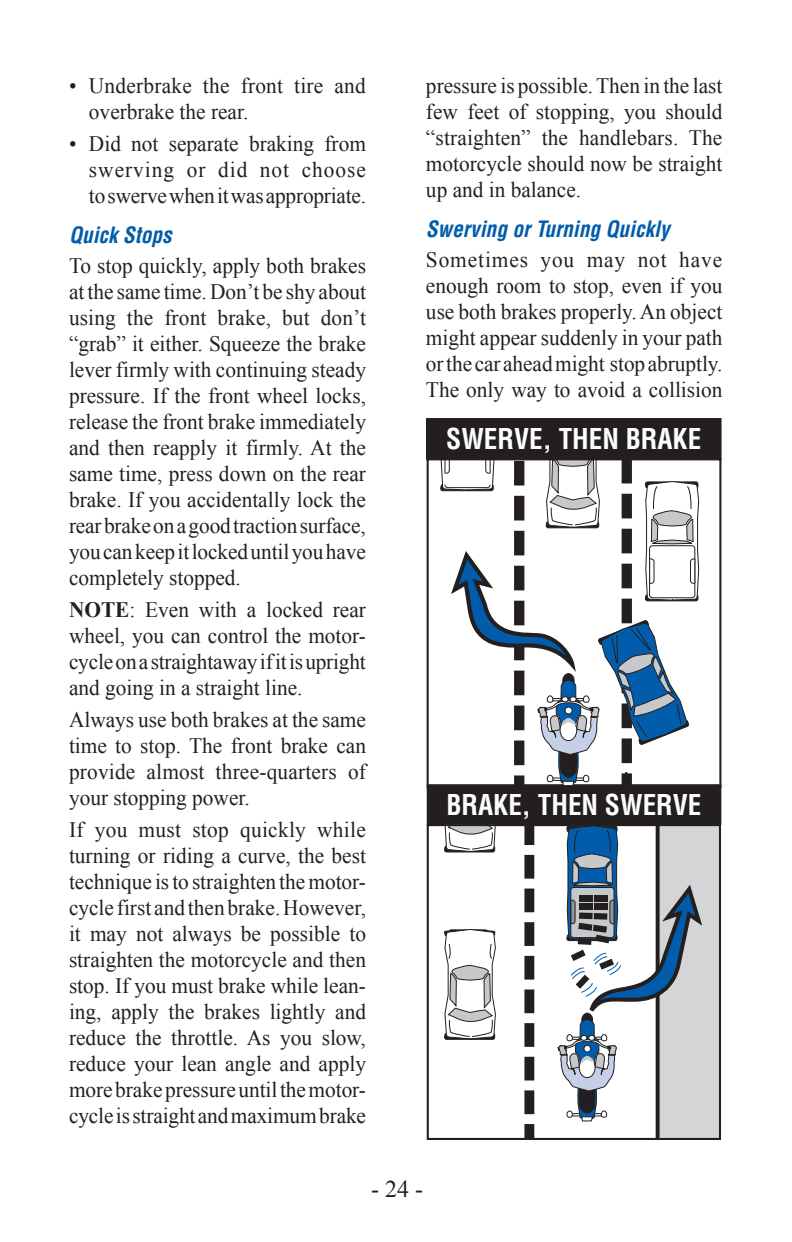
<style>
.page{position:relative;width:792px;height:1242px;background:#fff}
.page>*{position:absolute;margin:0;border:0;box-sizing:border-box;transform-origin:0 0}
.t1{font:700 condensed 28px "Helvetica LT Std";color:#fcfcfc}
.t2{font:24px "Times New Roman";color:#231f20}
.t3{font:22px/26px "Times New Roman";color:#231f20;text-align:justify}
.t4{font:italic 700 condensed 22px "Helvetica LT Std";color:#015dab}
.s1{font-weight:700}
</style>
<div class="page">
<div style="left:428px;top:785px;width:292px;height:39px;background:#231f20"></div>
<div style="left:427px;top:419px;width:294px;height:40px;background:#231f20"></div>
<div style="left:426px;top:418px;width:296px;height:42px;border:2px solid #231f20"></div>
<svg style="left:430px;top:461px;width:288px;height:324px"></svg>
<div style="left:427px;top:458px;width:294px;height:330px;border:2px solid #231f20"></div>
<svg style="left:444px;top:827px;width:274px;height:310px"></svg>
<div style="left:427px;top:824px;width:294px;height:316px;border:2px solid #231f20"></div>
<p class="t3" style="left:89px;top:72px;width:278px;text-indent:-20px">• Underbrake the front tire and overbrake the rear.</p>
<p class="t3" style="left:89px;top:130px;width:279px;text-indent:-20px">• Did not separate braking from swerving or did not choose to swerve when it was appropriate.</p>
<h2 class="t4" style="left:69px;top:221px;width:104px">Quick Stops</h2>
<p class="t3" style="left:69px;top:252px;width:299px">To stop quickly, apply both brakes at the same time. Don’t be shy about using the front brake, but don’t “grab” it either. Squeeze the brake lever firmly with continuing steady pressure. If the front wheel locks, release the front brake immediately and then reapply it firmly. At the same time, press down on the rear brake. If you accidentally lock the rear brake on a good traction surface, you can keep it locked until you have completely stopped.</p>
<p class="t3" style="left:69px;top:596px;width:299px"><span class="s1">NOTE</span>: Even with a locked rear wheel, you can control the motor&shy;cycle on a straightaway if it is upright and going in a straight line.</p>
<p class="t3" style="left:69px;top:706px;width:299px">Always use both brakes at the same time to stop. The front brake can provide almost three-quarters of your stopping power.</p>
<p class="t3" style="left:69px;top:816px;width:299px">If you must stop quickly while turning or riding a curve, the best technique is to straighten the motor&shy;cycle first and then brake. However, it may not always be possible to straighten the motorcycle and then stop. If you must brake while lean&shy;ing, apply the brakes lightly and reduce the throttle. As you slow, reduce your lean angle and apply more brake pressure until the motor&shy;cycle is straight and maximum brake</p>
<p class="t3" style="left:426px;top:72px;width:298px">pressure is possible. Then in the last few feet of stopping, you should “straighten” the handlebars. The motorcycle should now be straight up and in balance.</p>
<h2 class="t4" style="left:426px;top:215px;width:245px">Swerving or Turning Quickly</h2>
<p class="t3" style="left:426px;top:246px;width:298px">Sometimes you may not have enough room to stop, even if you use both brakes properly. An object might appear suddenly in your path or the car ahead might stop abruptly.<br>The only way to avoid a collision</p>
<p class="t1" style="left:446px;top:421px;width:257px">SWERVE, THEN BRAKE</p>
<p class="t1" style="left:447px;top:787px;width:257px">BRAKE, THEN SWERVE</p>
<p class="t2" style="left:371px;top:1173px;width:53px">- 24 -</p>
</div>
